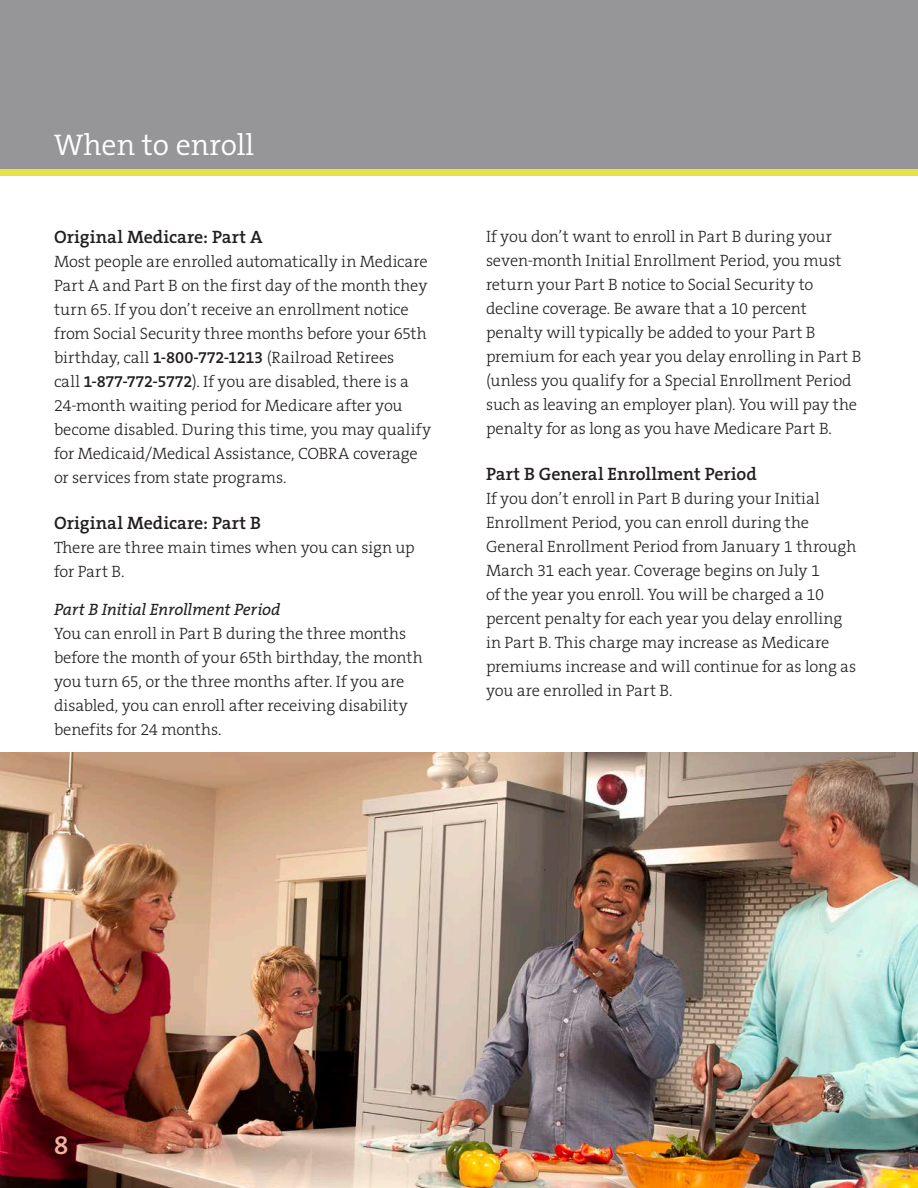
<style>
.page{position:relative;width:918px;height:1188px;background:#fff}
.page>*{position:absolute;margin:0;border:0;box-sizing:border-box;transform-origin:0 0}
.HEAD_reversed{font:300 30px "The Serif B4";color:#fff}
.t1{font:600 27px "The Serif B6";color:#f2b29d}
.SUBHEAD{font:600 18px "The Serif B6";color:#231f20}
._7_Body_copy{font:300 16.5px/24px "The Serif B3";letter-spacing:-.005em;color:#231f20}
._2nd_Level_SUBHEAD{font:italic 16.5px "The Serif B5 Plain";letter-spacing:-.015em;color:#231f20}
.s1{font-family:"The Serif B6";font-weight:600}
</style>
<div class="page">
<div style="left:0;top:0;width:918px;height:169px;background:#969699"></div>
<div style="left:0;top:169px;width:918px;height:7px;background:#e7e247"></div>
<img style="left:0;top:753px;width:918px;height:435px">
<p class="HEAD_reversed" style="left:54px;top:129px;width:202px">When to enroll</p>
<p class="SUBHEAD" style="left:54px;top:227px;width:210px">Original Medicare: Part A</p>
<p class="_7_Body_copy" style="left:54px;top:250px;width:379px">Most people are enrolled automatically in Medicare Part A and Part B on the first day of the month they turn 65. If you don’t receive an enrollment notice from Social Security three months before your 65th birthday, call <span class="s1">1-800-772-1213</span> (Railroad Retirees<br>call <span class="s1">1-877-772-5772</span>). If you are disabled, there is a 24-month waiting period for Medicare after you become disabled. During this time, you may qualify for Medicaid/Medical Assistance, COBRA coverage or services from state programs.</p>
<p class="SUBHEAD" style="left:54px;top:513px;width:209px">Original Medicare: Part B</p>
<p class="_7_Body_copy" style="left:54px;top:536px;width:362px">There are three main times when you can sign up for Part B.</p>
<p class="_2nd_Level_SUBHEAD" style="left:54px;top:600px;width:228px">Part B Initial Enrollment Period</p>
<p class="_7_Body_copy" style="left:54px;top:621px;width:370px">You can enroll in Part B during the three months before the month of your 65th birthday, the month you turn 65, or the three months after. If you are disabled, you can enroll after receiving disability benefits for 24 months.</p>
<p class="_7_Body_copy" style="left:486px;top:225px;width:377px">If you don’t want to enroll in Part B during your seven-month Initial Enrollment Period, you must return your Part B notice to Social Security to decline coverage. Be aware that a 10 percent penalty will typically be added to your Part B premium for each year you delay enrolling in Part B (unless you qualify for a Special Enrollment Period such as leaving an employer plan). You will pay the penalty for as long as you have Medicare Part B.</p>
<p class="SUBHEAD" style="left:486px;top:464px;width:272px">Part B General Enrollment Period</p>
<p class="_7_Body_copy" style="left:486px;top:487px;width:372px">If you don’t enroll in Part B during your Initial Enrollment Period, you can enroll during the General Enrollment Period from January 1 through March 31 each year. Coverage begins on July 1<br>of the year you enroll. You will be charged a 10 percent penalty for each year you delay enrolling in Part B. This charge may increase as Medicare premiums increase and will continue for as long as you are enrolled in Part B.</p>
<p class="t1" style="left:54px;top:1130px;width:16px">8</p>
</div>
